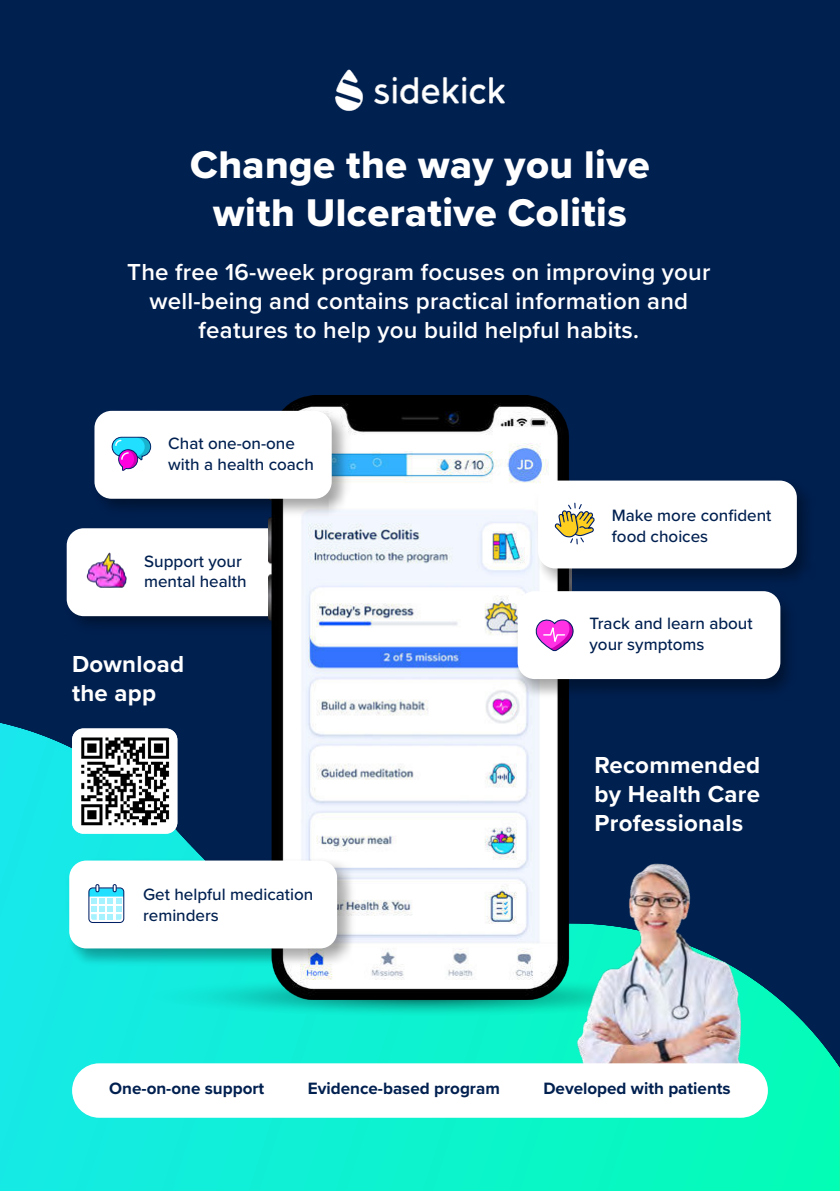
<style>
.page{position:relative;width:840px;height:1191px;background:#fff}
.page>*{position:absolute;margin:0;border:0;box-sizing:border-box;transform-origin:0 0}
.t1{font:40px/48px "Proxima Nova Extrabld";letter-spacing:.01em;color:#fff;text-align:center}
.t2{font:600 24px/28.8px "Proxima Nova";letter-spacing:.01em;color:#fff;text-align:center}
.t3{font:700 24px/28.8px "Proxima Nova";letter-spacing:.01em;color:#fff}
.t4{font:500 17px/20.4px "Proxima Nova";color:#002050}
.t5{font:700 17px "Proxima Nova";color:#002050}
</style>
<div class="page">
<div style="left:0;top:0;width:839px;height:1191px;background:#002050"></div>
<svg style="left:0;top:723px;width:839px;height:468px"></svg>
<div style="left:63px;top:524px;width:259px;height:111px;background:#000;opacity:.35"></div>
<div style="left:67px;top:528px;width:235px;height:88px;background:#fff;border-radius:17px"></div>
<img style="left:86px;top:552px;width:41px;height:36px">
<img style="left:335px;top:69px;width:170px;height:42px">
<svg style="left:151px;top:979px;width:410px;height:37px;background:#0dd6c0"></svg>
<img style="left:268px;top:395px;width:303px;height:604px">
<img style="left:561px;top:851px;width:186px;height:213px">
<div style="left:91px;top:407px;width:260px;height:111px;background:#000;opacity:.35"></div>
<div style="left:94px;top:411px;width:237px;height:88px;background:#fff;border-radius:17px"></div>
<svg style="left:112px;top:437px;width:39px;height:34px"></svg>
<div style="left:66px;top:857px;width:290px;height:111px;background:#000;opacity:.35"></div>
<div style="left:69px;top:860px;width:268px;height:88px;background:#fff;border-radius:17px"></div>
<svg style="left:89px;top:888px;width:35px;height:34px"></svg>
<div style="left:88px;top:887px;width:36px;height:36px;border:1px solid #002066;border-radius:4px"></div>
<svg style="left:89px;top:884px;width:35px;height:35px"></svg>
<div style="left:511px;top:589px;width:285px;height:111px;background:#000;opacity:.35"></div>
<div style="left:517px;top:591px;width:263px;height:88px;background:#fff;border-radius:17px"></div>
<svg style="left:535px;top:619px;width:39px;height:33px"></svg>
<div style="left:534px;top:477px;width:281px;height:111px;background:#000;opacity:.35"></div>
<div style="left:537px;top:480px;width:259px;height:88px;background:#fff;border-radius:17px"></div>
<svg style="left:554px;top:503px;width:41px;height:41px"></svg>
<div style="left:72px;top:1063px;width:695px;height:54px;background:#fff;border-radius:27px"></div>
<svg style="left:72px;top:728px;width:105px;height:105px;background:#f3f7f8"></svg>
<img style="left:78px;top:735px;width:93px;height:91px">
<h1 class="t1" style="left:190px;top:143px;width:460px">Change the way you live with Ulcerative Colitis</h1>
<h2 class="t2" style="left:127px;top:259px;width:584px">The free 16-week program focuses on improving your well-being and contains practical information and features to help you build helpful habits.</h2>
<p class="t4" style="left:168px;top:434px;width:147px">Chat one-on-one with a health coach</p>
<p class="t4" style="left:144px;top:552px;width:104px">Support your mental health</p>
<h2 class="t3" style="left:72px;top:651px;width:113px">Download the app</h2>
<p class="t4" style="left:143px;top:885px;width:172px">Get helpful medication reminders</p>
<p class="t4" style="left:611px;top:506px;width:161px">Make more confident food choices</p>
<p class="t4" style="left:589px;top:614px;width:165px">Track and learn about your symptoms</p>
<h2 class="t3" style="left:594px;top:752px;width:167px;text-align:justify">Recommended by Health Care Professionals</h2>
<p class="t5" style="left:109px;top:1081px;width:156px">One-on-one support</p>
<p class="t5" style="left:308px;top:1081px;width:193px">Evidence-based program</p>
<p class="t5" style="left:543px;top:1081px;width:189px">Developed with patients</p>
</div>
